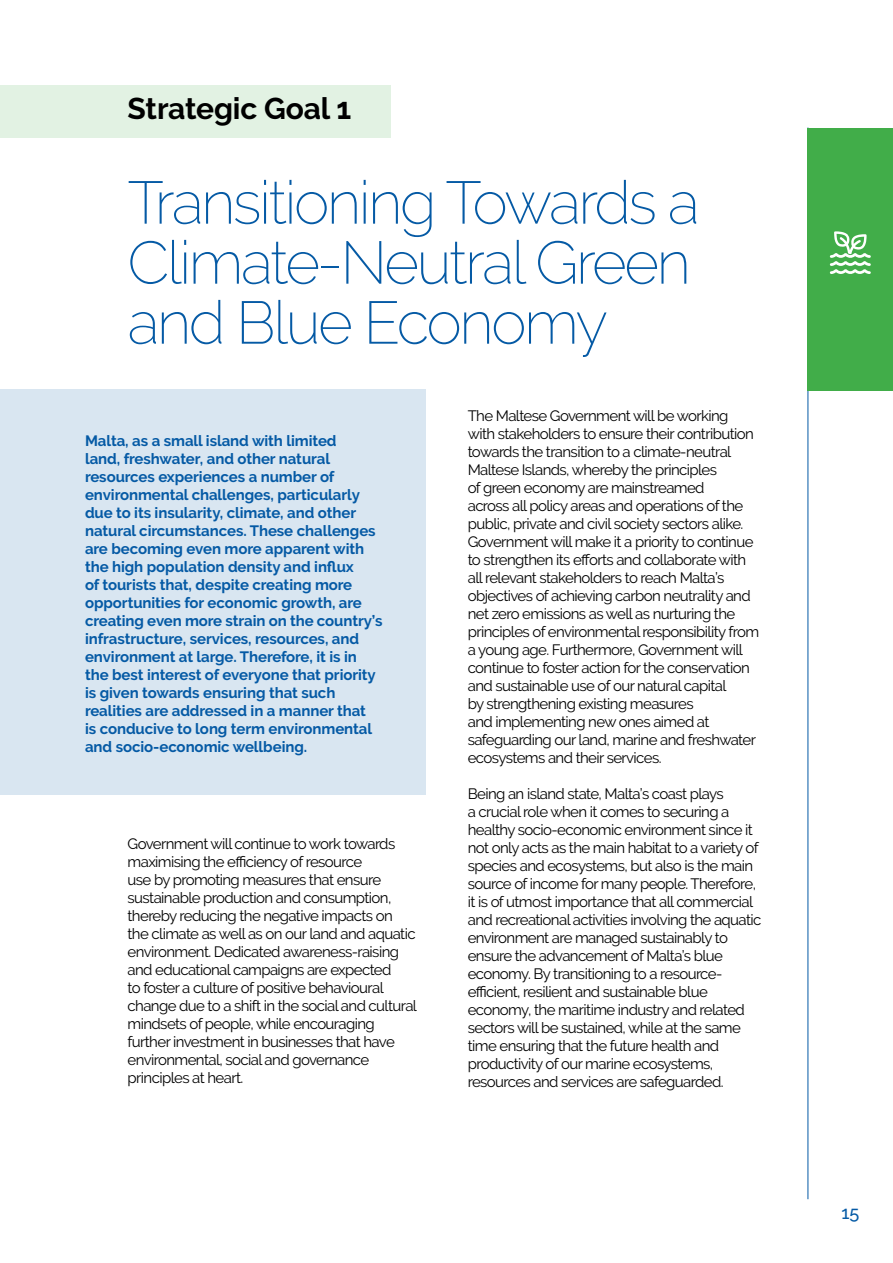
<style>
.page{position:relative;width:893px;height:1263px;background:#fff}
.page>*{position:absolute;margin:0;border:0;box-sizing:border-box;transform-origin:0 0}
.t1{font:200 60px/60px "Raleway";letter-spacing:-.04em;color:#055aa5}
.t2{font:700 30px "Raleway";letter-spacing:-.005em;color:#000}
.t3{font:500 18px "Raleway";color:#055aa5}
.t4{font:15px/18px "Raleway";letter-spacing:-.04em;color:#000}
.t5{font:700 15px/18px "Raleway";letter-spacing:-.005em;color:#055aa5}
</style>
<div class="page">
<hr style="left:808px;top:128px;width:1px;height:1071px;background:#055aa5">
<div style="left:0;top:389px;width:425px;height:405px;background:#d9e6f1"></div>
<div style="left:808px;top:128px;width:85px;height:262px;background:#41ad49"></div>
<svg style="left:830px;top:231px;width:41px;height:43px"></svg>
<div style="left:0;top:85px;width:391px;height:52px;background:#e2f2e3"></div>
<h2 class="t2" style="left:128px;top:92px;width:225px">Strategic Goal 1</h2>
<h1 class="t1" style="left:128px;top:172px;width:573px">Transitioning Towards a<br>Climate-Neutral Green and Blue Economy</h1>
<p class="t5" style="left:85px;top:431px;width:299px">Malta, as a small island with limited<br>land, freshwater, and other natural resources experiences a number of environmental challenges, particularly due to its insularity, climate, and other natural circumstances. These challenges are becoming even more apparent with the high population density and influx<br>of tourists that, despite creating more opportunities for economic growth, are creating even more strain on the country’s infrastructure, services, resources, and environment at large. Therefore, it is in the best interest of everyone that priority is given towards ensuring that such realities are addressed in a manner that<br>is conducive to long term environmental and socio-economic wellbeing.</p>
<p class="t4" style="left:128px;top:835px;width:291px">Government will continue to work towards maximising the efficiency of resource<br>use by promoting measures that ensure sustainable production and consumption, thereby reducing the negative impacts on the climate as well as on our land and aquatic environment. Dedicated awareness-raising and educational campaigns are expected<br>to foster a culture of positive behavioural change due to a shift in the social and cultural mindsets of people, while encouraging further investment in businesses that have environmental, social and governance principles at heart.</p>
<p class="t4" style="left:468px;top:406px;width:293px">The Maltese Government will be working with stakeholders to ensure their contribution towards the transition to a climate-neutral Maltese Islands, whereby the principles<br>of green economy are mainstreamed<br>across all policy areas and operations of the public, private and civil society sectors alike.<br>Government will make it a priority to continue to strengthen its efforts and collaborate with all relevant stakeholders to reach Malta’s objectives of achieving carbon neutrality and net zero emissions as well as nurturing the principles of environmental responsibility from a young age. Furthermore, Government will continue to foster action for the conservation and sustainable use of our natural capital<br>by strengthening existing measures<br>and implementing new ones aimed at safeguarding our land, marine and freshwater ecosystems and their services.</p>
<p class="t4" style="left:468px;top:784px;width:295px">Being an island state, Malta’s coast plays<br>a crucial role when it comes to securing a healthy socio-economic environment since it not only acts as the main habitat to a variety of species and ecosystems, but also is the main source of income for many people. Therefore, it is of utmost importance that all commercial and recreational activities involving the aquatic environment are managed sustainably to ensure the advancement of Malta’s blue economy. By transitioning to a resource&shy;efficient, resilient and sustainable blue economy, the maritime industry and related sectors will be sustained, while at the same time ensuring that the future health and productivity of our marine ecosystems, resources and services are safeguarded.</p>
<p class="t3" style="left:841px;top:1202px;width:19px">15</p>
</div>
